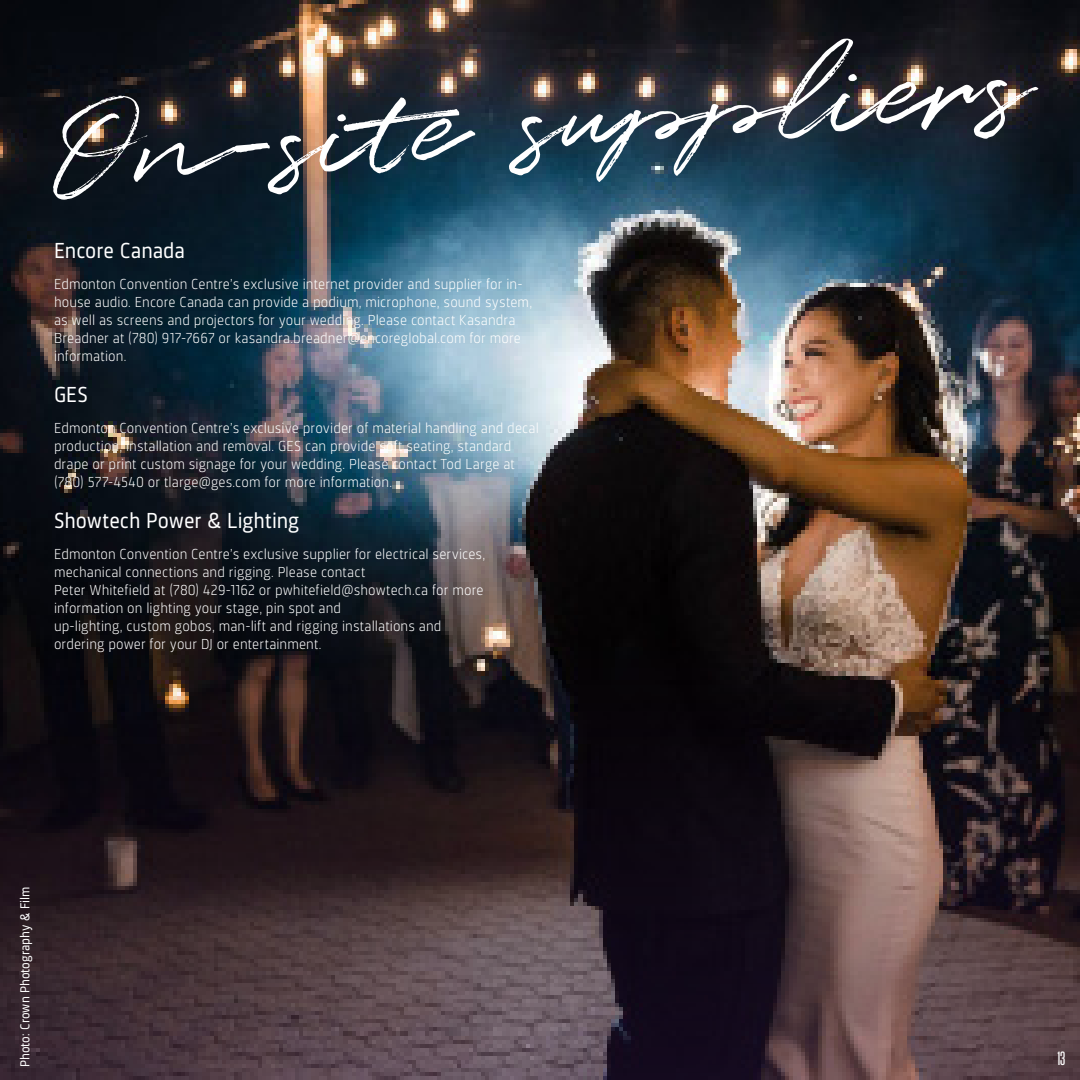
<style>
.page{position:relative;width:1080px;height:1080px;background:#fff}
.page>*{position:absolute;margin:0;border:0;box-sizing:border-box;transform-origin:0 0}
.t1{font:133.2px "Quentin";color:#fff}
.t2{font:22.5px "Sinews Sans Pro";letter-spacing:-.005em;color:#fff}
.t3{font:16.5px "Steelfish Rg";color:#fff}
.t4{font:300 15px/18px "Sinews Sans Pro";letter-spacing:.005em;color:#fff}
.t5{font:13.5px "Sinews Sans Pro";color:#fff}
</style>
<div class="page">
<img style="left:0;top:0;width:1080px;height:624px">
<svg style="left:0;top:624px;width:1080px;height:456px;background:#35282c"></svg>
<div style="left:1046px;top:1039px;width:31px;height:38px;background:#533d43"></div>
<p class="t1" style="left:44px;top:70px;width:982px;rotate:-5deg">On-site suppliers</p>
<p class="t2" style="left:54px;top:238px;width:133px">Encore Canada</p>
<p class="t4" style="left:54px;top:275px;width:480px">Edmonton Convention Centre’s exclusive internet provider and supplier for in&shy;house audio. Encore Canada can provide a podium, microphone, sound system, as well as screens and projectors for your wedding. Please contact Kasandra Breadner at (780) 917-7667 or kasandra.breadner@encoreglobal.com for more information.</p>
<p class="t2" style="left:54px;top:382px;width:36px">GES</p>
<p class="t4" style="left:54px;top:419px;width:486px">Edmonton Convention Centre’s exclusive provider of material handling and decal production, installation and removal. GES can provide soft seating, standard drape or print custom signage for your wedding. Please contact Tod Large at (780) 577-4540 or tlarge@ges.com for more information.</p>
<p class="t2" style="left:54px;top:508px;width:247px">Showtech Power &amp; Lighting</p>
<p class="t4" style="left:54px;top:545px;width:433px">Edmonton Convention Centre’s exclusive supplier for electrical services, mechanical connections and rigging. Please contact<br>Peter Whitefield at (780) 429-1162 or pwhitefield@showtech.ca for more information on lighting your stage, pin spot and<br>up-lighting, custom gobos, man-lift and rigging installations and ordering power for your DJ or entertainment.</p>
<p class="t5" style="left:18px;top:1067px;width:182px;rotate:-90deg">Photo: Crown Photography &amp; Film</p>
<p class="t3" style="left:1058px;top:1048px;width:9px">13</p>
</div>
